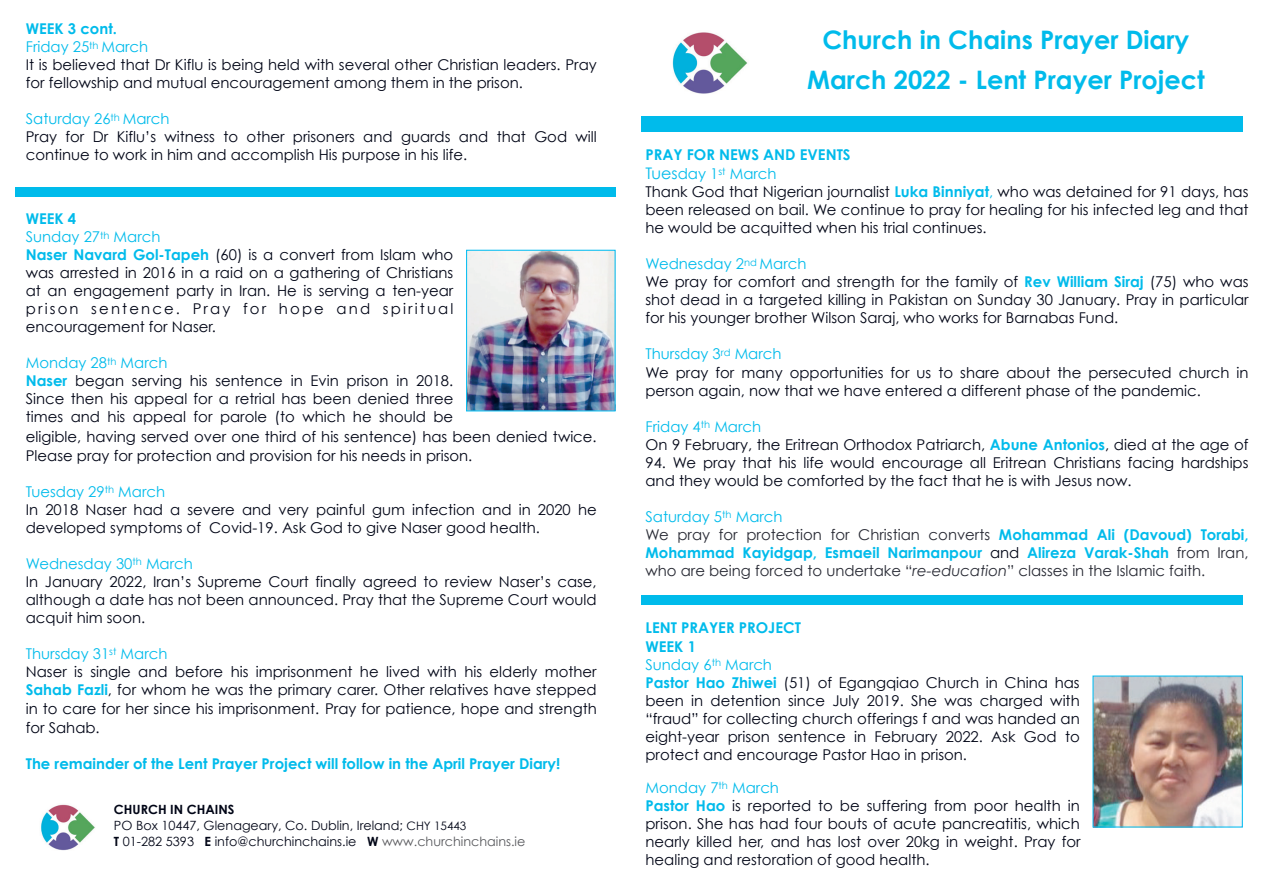
<style>
.page{position:relative;width:1263px;height:893px;background:#fff}
.page>*{position:absolute;margin:0;border:0;box-sizing:border-box;transform-origin:0 0}
.t1{font:700 25.5px/40px "Century Gothic";color:#00bbeb;text-align:center}
.t2{font:14.85px/18px "Century Gothic";color:#000516}
.t3{font:14.85px/18px "Century Gothic";color:#272933}
.t4{font:700 14.85px "Century Gothic";color:#00bbeb}
.t5{font:12.75px/15.9px "Century Gothic";color:#000516}
.s1{font-weight:700;color:#00bbeb}
.s2{color:#00bbeb}
.s3{font-weight:700}
.s4{font-size:11.7px}
.s5{color:#57585c}
.s6{font-size:15.9px;color:#00bbeb}
.s7{color:#000516}
.s8{font-style:italic}
</style>
<div class="page">
<img style="left:41px;top:804px;width:54px;height:46px">
<img style="left:468px;top:252px;width:146px;height:157px">
<div style="left:466px;top:250px;width:150px;height:161px;border:1px solid #09bef2"></div>
<div style="left:15px;top:187px;width:601px;height:9px;background:#00bbeb"></div>
<div style="left:641px;top:116px;width:602px;height:15px;background:#00bbeb"></div>
<img style="left:672px;top:32px;width:76px;height:62px">
<div style="left:641px;top:595px;width:602px;height:10px;background:#00bbeb"></div>
<img style="left:1094px;top:677px;width:147px;height:148px">
<div style="left:1092px;top:675px;width:151px;height:152px;border:1px solid #09bef2"></div>
<p class="t2" style="left:26px;top:20px;width:572px"><span class="s1">WEEK 3 cont.<br></span><span class="s2">Friday 25</span><sup>th</sup> <span class="s2">March<br></span>It is believed that Dr Kiflu is being held with several other Christian leaders. Pray for fellowship and mutual encouragement among them in the prison.</p>
<p class="t2" style="left:26px;top:110px;width:572px"><span class="s2">Saturday 26</span><sup>th</sup> <span class="s2">March<br></span>Pray for Dr Kiflu’s witness to other prisoners and guards and that God will continue to work in him and accomplish His purpose in his life.</p>
<p class="t2" style="left:26px;top:209px;width:429px"><span class="s1">WEEK 4<br></span><span class="s2">Sunday 27</span><sup>th</sup> <span class="s2">March<br></span><span class="s1">Naser Navard Gol-Tapeh</span> (60) is a convert from Islam who was arrested in 2016 in a raid on a gathering of Christians at an engagement party in Iran. He is serving a ten-year prison sentence. Pray for hope and spiritual encouragement for Naser.</p>
<p class="t2" style="left:26px;top:354px;width:429px"><span class="s2">Monday 28</span><sup>th</sup> <span class="s2">March<br></span><span class="s1">Naser</span> began serving his sentence in Evin prison in 2018.<br>Since then his appeal for a retrial has been denied three times and his appeal for parole (to which he should be</p>
<p class="t2" style="left:26px;top:427px;width:572px;line-height:18.6px">eligible, having served over one third of his sentence) has been denied twice.<br>Please pray for protection and provision for his needs in prison.</p>
<p class="t2" style="left:26px;top:482px;width:572px"><span class="s2">Tuesday 29</span><sup>th</sup> <span class="s2">March<br></span>In 2018 Naser had a severe and very painful gum infection and in 2020 he developed symptoms of Covid-19. Ask God to give Naser good health.</p>
<p class="t2" style="left:26px;top:554px;width:572px"><span class="s2">Wednesday 30</span><sup>th</sup> <span class="s2">March<br></span>In January 2022, Iran’s Supreme Court finally agreed to review Naser’s case, although a date has not been announced. Pray that the Supreme Court would acquit him soon.</p>
<p class="t2" style="left:26px;top:644px;width:572px"><span class="s2">Thursday 31</span><sup>st</sup> <span class="s2">March<br></span>Naser is single and before his imprisonment he lived with his elderly mother<br><span class="s1">Sahab Fazli</span>, for whom he was the primary carer. Other relatives have stepped</p>
<p class="t2" style="left:26px;top:700px;width:572px;line-height:18.6px">in to care for her since his imprisonment. Pray for patience, hope and strength for Sahab.</p>
<p class="t4" style="left:26px;top:752px;width:536px">The remainder of the Lent Prayer Project will follow in the April Prayer Diary!</p>
<p class="t5" style="left:114px;top:801px;width:413px"><span class="s3">CHURCH IN CHAINS<br></span>PO Box 10447, Glenageary, Co. Dublin, Ireland; <span class="s4">CHY 15443<br></span><span class="s3">T</span> 01-282 5393 <span class="s3">E</span> info@churchinchains.ie <span class="s3">W</span> <span class="s5">www.churchinchains.ie</span></p>
<h1 class="t1" style="left:807px;top:18px;width:399px">Church in Chains Prayer Diary<br>March 2022 - Lent Prayer Project</h1>
<p class="t2" style="left:645px;top:145px;width:605px"><span class="s1">PRAY FOR NEWS AND EVENTS<br></span><span class="s6">Tues</span><span class="s2">day 1</span><sup>st</sup> <span class="s2">March<br></span>Thank God that Nigerian journalist <span class="s1">Luka Binniyat</span><span class="s2">,</span> who was detained for 91 days, has been released on bail. We continue to pray for healing for his infected leg and that he would be acquitted when his trial continues.</p>
<p class="t2" style="left:645px;top:255px;width:605px"><span class="s2">Wednesday 2</span><sup>nd</sup> <span class="s2">March<br></span>We pray for comfort and strength for the family of <span class="s1">Rev William Siraj</span> (75) who was shot dead in a targeted killing in Pakistan on Sunday 30 January. Pray in particular for his younger brother Wilson Saraj, who works for Barnabas Fund.</p>
<p class="t2" style="left:645px;top:345px;width:605px"><span class="s2">Thursday 3</span><sup>rd</sup> <span class="s2">March<br></span>We pray for many opportunities for us to share about the persecuted church in person again, now that we have entered a different phase of the pandemic.</p>
<p class="t2" style="left:645px;top:417px;width:605px"><span class="s2">Friday 4</span><sup>th</sup> <span class="s2">March<br></span>On 9 February, the Eritrean Orthodox Patriarch, <span class="s1">Abune Antonios</span>, died at the age of</p>
<p class="t2" style="left:645px;top:453px;width:605px">94. We pray that his life would encourage all Eritrean Christians facing hardships and they would be comforted by the fact that he is with Jesus now.</p>
<p class="t3" style="left:645px;top:507px;width:605px"><span class="s2">Saturday 5</span><sup>th</sup> <span class="s2">March<br></span>We pray for protection for Christian converts <span class="s1">Mohammad Ali (Davoud) Torabi, Mohammad Kayidgap, Esmaeil Narimanpour</span> <span class="s7">and</span> <span class="s1">Alireza Varak-Shah</span> from Iran, who are being forced to undertake “<span class="s8">re-education</span>” classes in the Islamic faith.</p>
<p class="t2" style="left:645px;top:619px;width:436px"><span class="s1">LENT PRAYER PROJECT<br>WEEK 1<br></span><span class="s2">Sunday 6</span><sup>th</sup> <span class="s2">March<br></span><span class="s1">Pastor Hao Zhiwei</span> (51) of Egangqiao Church in China has been in detention since July 2019. She was charged with “fraud” for collecting church offerings f and was handed an eight-year prison sentence in February 2022. Ask God to protect and encourage Pastor Hao in prison.</p>
<p class="t2" style="left:645px;top:778px;width:437px"><span class="s2">Monday 7</span><sup>th</sup> <span class="s2">March<br></span><span class="s1">Pastor Hao</span> is reported to be suffering from poor health in prison. She has had four bouts of acute pancreatitis, which nearly killed her, and has lost over 20kg in weight. Pray for healing and restoration of good health.</p>
</div>
